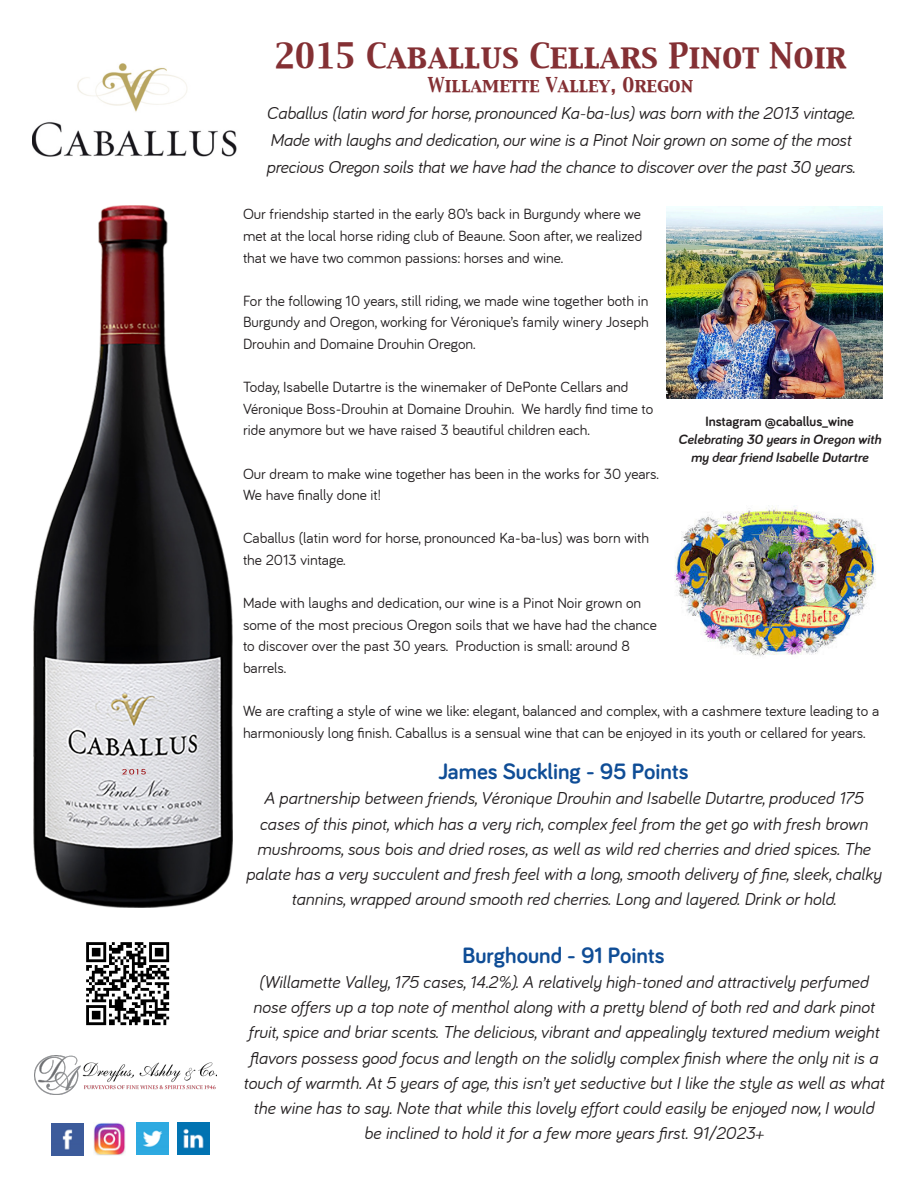
<style>
.page{position:relative;width:918px;height:1188px;background:#fff}
.page>*{position:absolute;margin:0;border:0;box-sizing:border-box;transform-origin:0 0}
.t1{font:30.6px "Capitals";color:#843034}
.t2{font:700 22.95px "Bariol";color:#0f4d96}
.t3{font:italic 17.85px/25.2px "Bariol";color:#231f20;text-align:center}
.t4{font:17.85px "Capitals";color:#843034}
.t5{font:15.3px/21.6px "Bariol";color:#231f20}
.t6{font:italic 700 14.1px "Bariol";color:#231f20}
.t7{font:700 14.1px "Bariol";color:#231f20}
</style>
<div class="page">
<img style="left:32px;top:63px;width:205px;height:94px">
<img style="left:33px;top:205px;width:199px;height:702px">
<img style="left:674px;top:505px;width:202px;height:152px">
<img style="left:667px;top:206px;width:216px;height:192px">
<img style="left:51px;top:1123px;width:33px;height:33px">
<img style="left:93px;top:1123px;width:33px;height:32px">
<img style="left:177px;top:1122px;width:33px;height:33px">
<img style="left:136px;top:1122px;width:33px;height:33px">
<img style="left:86px;top:942px;width:84px;height:84px">
<img style="left:35px;top:1055px;width:182px;height:39px">
<p class="t1" style="left:274px;top:35px;width:574px">2015 Caballus Cellars Pinot Noir</p>
<p class="t4" style="left:427px;top:73px;width:268px">Willamette Valley, Oregon</p>
<p class="t3" style="left:267px;top:101px;width:590px">Caballus (latin word for horse, pronounced Ka-ba-lus) was born with the 2013 vintage.</p>
<p class="t3" style="left:270px;top:128px;width:583px">Made with laughs and dedication, our wine is a Pinot Noir grown on some of the most</p>
<p class="t3" style="left:266px;top:155px;width:590px">precious Oregon soils that we have had the chance to discover over the past 30 years.</p>
<p class="t5" style="left:243px;top:203px;width:401px;text-align:justify">Our friendship started in the early 80’s back in Burgundy where we met at the local horse riding club of Beaune. Soon after, we realized that we have two common passions: horses and wine.</p>
<p class="t5" style="left:243px;top:290px;width:407px;text-align:justify">For the following 10 years, still riding, we made wine together both in Burgundy and Oregon, working for Véronique’s family winery Joseph Drouhin and Domaine Drouhin Oregon.</p>
<p class="t5" style="left:243px;top:376px;width:412px">Today, Isabelle Dutartre is the winemaker of DePonte Cellars and<br>Véronique Boss-Drouhin at Domaine Drouhin. We hardly find time to ride anymore but we have raised 3 beautiful children each.</p>
<p class="t5" style="left:243px;top:463px;width:417px">Our dream to make wine together has been in the works for 30 years.<br>We have finally done it!</p>
<p class="t5" style="left:243px;top:527px;width:408px">Caballus (latin word for horse, pronounced Ka-ba-lus) was born with the 2013 vintage.</p>
<p class="t5" style="left:243px;top:592px;width:416px">Made with laughs and dedication, our wine is a Pinot Noir grown on some of the most precious Oregon soils that we have had the chance to discover over the past 30 years. Production is small: around 8 barrels.</p>
<p class="t5" style="left:243px;top:700px;width:638px">We are crafting a style of wine we like: elegant, balanced and complex, with a cashmere texture leading to a harmoniously long finish. Caballus is a sensual wine that can be enjoyed in its youth or cellared for years.</p>
<p class="t2" style="left:439px;top:756px;width:252px">James Suckling - 95 Points</p>
<p class="t3" style="left:246px;top:786px;width:637px">A partnership between friends, Véronique Drouhin and Isabelle Dutartre, produced 175 cases of this pinot, which has a very rich, complex feel from the get go with fresh brown mushrooms, sous bois and dried roses, as well as wild red cherries and dried spices. The palate has a very succulent and fresh feel with a long, smooth delivery of fine, sleek, chalky tannins, wrapped around smooth red cherries. Long and layered. Drink or hold.</p>
<p class="t2" style="left:462px;top:939px;width:204px">Burghound - 91 Points</p>
<p class="t3" style="left:243px;top:969px;width:643px">(Willamette Valley, 175 cases, 14.2%). A relatively high-toned and attractively perfumed nose offers up a top note of menthol along with a pretty blend of both red and dark pinot fruit, spice and briar scents. The delicious, vibrant and appealingly textured medium weight flavors possess good focus and length on the solidly complex finish where the only nit is a touch of warmth. At 5 years of age, this isn’t yet seductive but I like the style as well as what the wine has to say. Note that while this lovely effort could easily be enjoyed now, I would be inclined to hold it for a few more years first. 91/2023+</p>
<p class="t7" style="left:705px;top:411px;width:150px">Instagram @caballus_wine</p>
<p class="t6" style="left:678px;top:431px;width:204px">Celebrating 30 years in Oregon with</p>
<p class="t6" style="left:691px;top:449px;width:179px">my dear friend Isabelle Dutartre</p>
</div>
